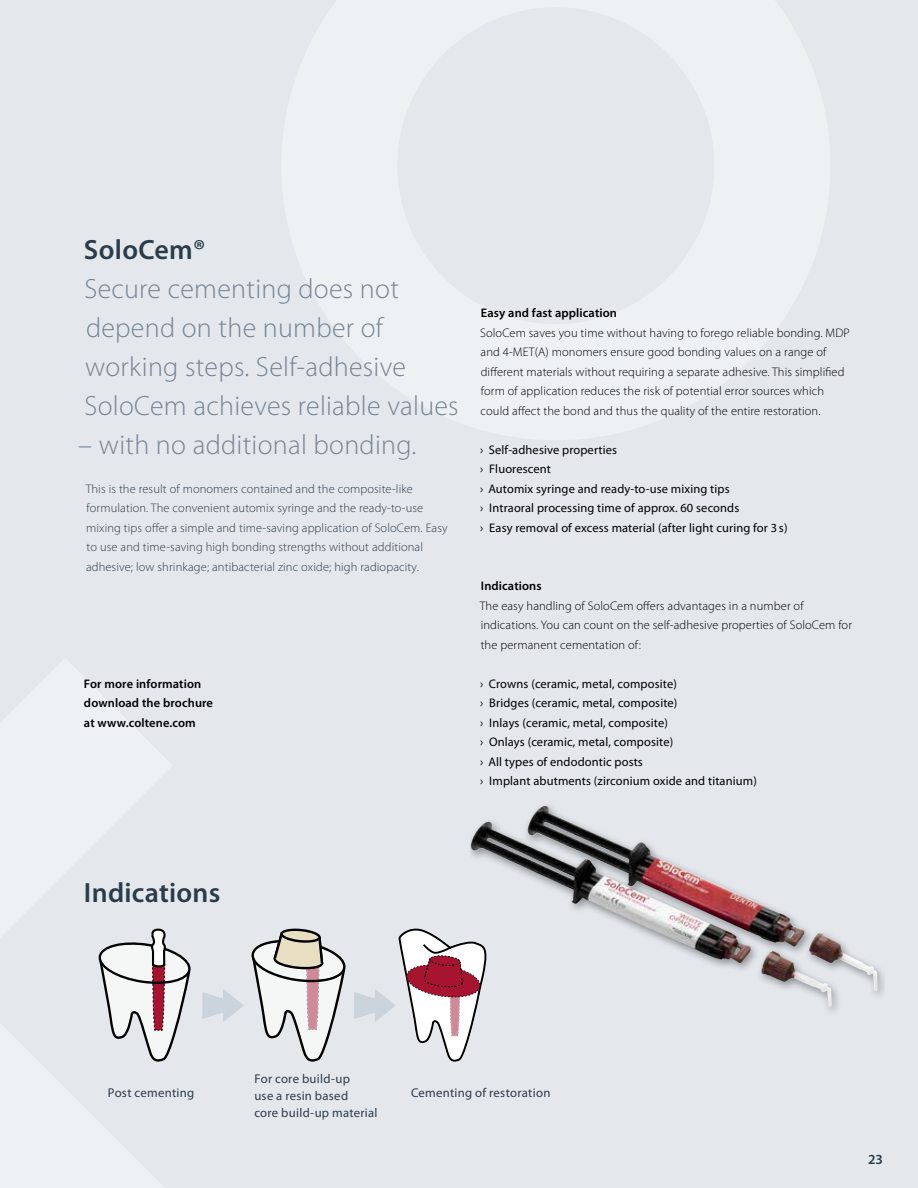
<style>
.page{position:relative;width:918px;height:1188px;background:#e4e8ed}
.page>*{position:absolute;margin:0;border:0;box-sizing:border-box;transform-origin:0 0}
.t1{font:300 27.9px/39px "Myriad Pro";letter-spacing:.01em;color:#758595}
.t2{font:600 27.9px "Myriad Pro";letter-spacing:.01em;color:#2a3c49}
.t3{font:600 13.95px "Myriad Pro";color:#2a3c49}
.t4{font:12.75px/16.8px "Myriad Pro";letter-spacing:.02em;color:#2a3c49}
.t5{font:300 12.45px/19.5px "Myriad Pro";letter-spacing:.01em;color:#000}
.t6{font:12.45px/19.5px "Myriad Pro";letter-spacing:.01em;color:#000}
.t7{font:300 12.45px/19.5px "Myriad Pro";letter-spacing:.01em;color:#2a3c49}
.t8{font:600 12.45px/19.5px "Myriad Pro";letter-spacing:.01em;color:#000}
</style>
<div class="page">
<div style="left:471px;top:801px;width:414px;height:214px;background:#000;opacity:.4"></div>
<img style="left:471px;top:806px;width:333px;height:153px">
<svg style="left:99px;top:929px;width:92px;height:133px"></svg>
<svg style="left:252px;top:929px;width:94px;height:133px"></svg>
<svg style="left:202px;top:989px;width:42px;height:33px"></svg>
<svg style="left:354px;top:929px;width:132px;height:133px"></svg>
<h1 class="t2" style="left:84px;top:232px;width:123px">SoloCem®</h1>
<h1 class="t1" style="left:84px;top:269px;width:376px">Secure cementing does not depend on the number of working steps. Self-adhesive<br>SoloCem achieves reliable values</h1>
<h1 class="t1" style="left:78px;top:425px;width:340px">– with no additional bonding.</h1>
<p class="t7" style="left:86px;top:479px;width:363px">This is the result of monomers contained and the composite-like formulation. The convenient automix syringe and the ready-to-use mixing tips offer a simple and time-saving application of SoloCem. Easy to use and time-saving high bonding strengths without additional adhesive; low shrinkage; antibacterial zinc oxide; high radiopacity.</p>
<p class="t8" style="left:84px;top:674px;width:131px">For more information download the brochure at www.coltene.com</p>
<p class="t8" style="left:481px;top:303px;width:138px">Easy and fast application</p>
<p class="t5" style="left:480px;top:323px;width:371px">SoloCem saves you time without having to forego reliable bonding. MDP and 4-MET(A) monomers ensure good bonding values on a range of different materials without requiring a separate adhesive. This simplified form of application reduces the risk of potential error sources which could affect the bond and thus the quality of the entire restoration.</p>
<p class="t6" style="left:480px;top:440px;width:309px">› Self-adhesive properties<br>› Fluorescent<br>› Automix syringe and ready-to-use mixing tips<br>› Intraoral processing time of approx. 60 seconds<br>› Easy removal of excess material (after light curing for 3 s)</p>
<p class="t8" style="left:481px;top:576px;width:62px">Indications</p>
<p class="t5" style="left:480px;top:596px;width:374px">The easy handling of SoloCem offers advantages in a number of indications. You can count on the self-adhesive properties of SoloCem for the permanent cementation of:</p>
<p class="t6" style="left:480px;top:674px;width:278px">› Crowns (ceramic, metal, composite)<br>› Bridges (ceramic, metal, composite)<br>› Inlays (ceramic, metal, composite)<br>› Onlays (ceramic, metal, composite)<br>› All types of endodontic posts<br>› Implant abutments (zirconium oxide and titanium)</p>
<h1 class="t2" style="left:84px;top:875px;width:138px">Indications</h1>
<p class="t4" style="left:108px;top:1084px;width:88px">Post cementing</p>
<p class="t4" style="left:254px;top:1070px;width:125px">For core build-up<br>use a resin based<br>core build-up material</p>
<p class="t4" style="left:411px;top:1084px;width:141px">Cementing of restoration</p>
<p class="t3" style="left:868px;top:1150px;width:16px">23</p>
</div>
